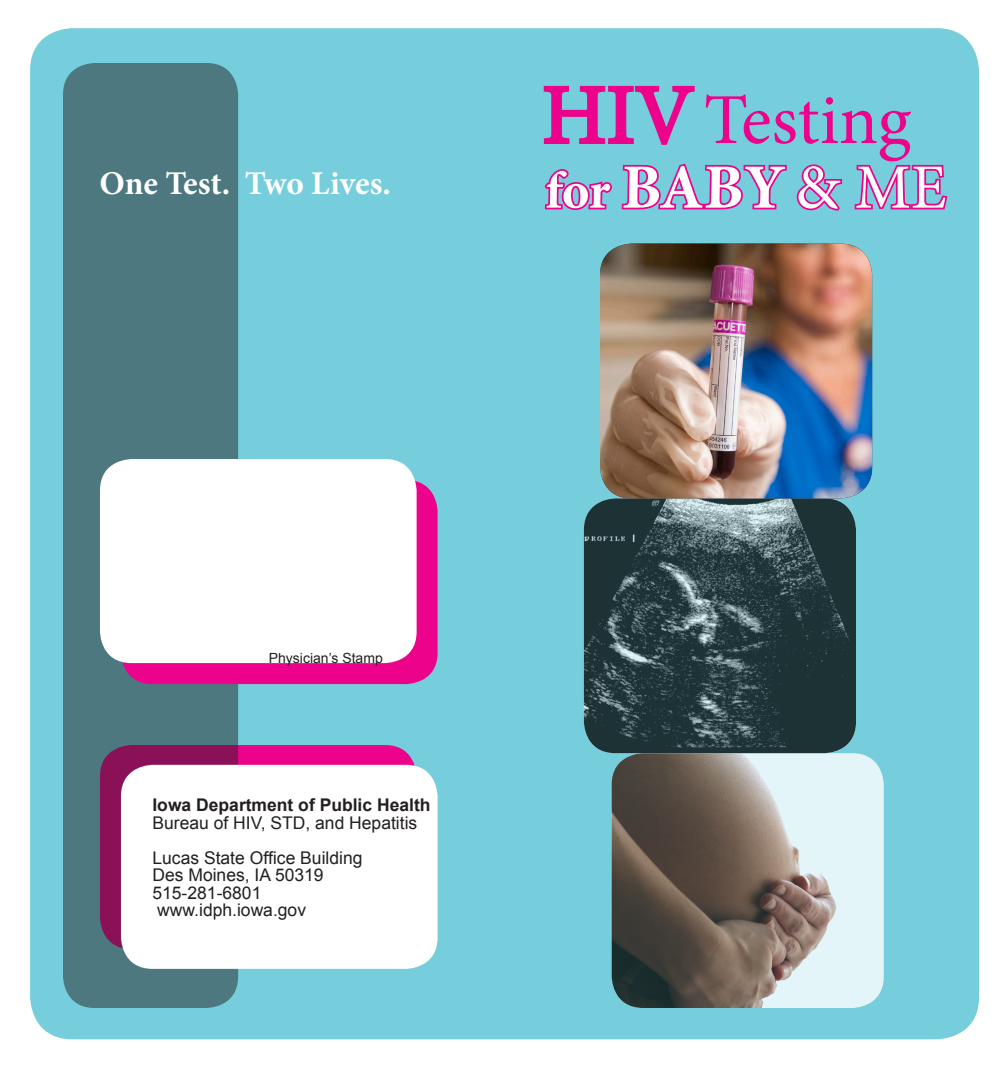
<style>
.page{position:relative;width:1008px;height:1071px;background:#fff}
.page>*{position:absolute;margin:0;border:0;box-sizing:border-box;transform-origin:0 0}
.t1{font:84px "Minion Pro";color:#ed028c}
.t2{font:71.75px "Minion Pro";letter-spacing:-.005em;color:#ed028c}
.t3{font:700 63px "Minion Pro";color:#fff}
.t4{font:700 33.25px "Minion Pro";color:#fff}
.t5{font:17.5px "Arial";color:#231f20}
.t6{font:700 17.5px "Arial";color:#231f20}
.t7{font:14px "Arial";color:#231f20}
.s1{font-size:52.5px}
.s2{font-weight:400}
</style>
<div class="page">
<div style="left:33px;top:31px;width:943px;height:1006px;background:#76cedc;border-radius:39px"></div>
<div style="left:30px;top:28px;width:949px;height:1011px;border:5px solid #76cedc;border-radius:39px"></div>
<div style="left:100px;top:745px;width:317px;height:204px;background:#ed028c;border-radius:32px"></div>
<div style="left:63px;top:63px;width:175px;height:945px;background:#4d7880;border-radius:32px"></div>
<img style="left:612px;top:753px;width:241px;height:255px">
<img style="left:584px;top:498px;width:269px;height:255px">
<div style="left:121px;top:765px;width:317px;height:204px;background:#fff;border-radius:32px"></div>
<img style="left:789px;top:244px;width:64px;height:254px">
<svg style="left:853px;top:164px;width:60px;height:876px"></svg>
<svg style="left:909px;top:164px;width:39px;height:47px"></svg>
<img style="left:542px;top:28px;width:247px;height:579px">
<svg style="left:796px;top:164px;width:47px;height:47px"></svg>
<div style="left:121px;top:480px;width:317px;height:204px;background:#ed028c;border-radius:32px"></div>
<div style="left:100px;top:459px;width:317px;height:204px;background:#fff;border-radius:32px"></div>
<p class="t4" style="left:99px;top:160px;width:293px">One Test. Two Lives.</p>
<p class="t1" style="left:542px;top:59px;width:154px">HIV</p>
<p class="t2" style="left:704px;top:72px;width:209px">Testing</p>
<p class="t3" style="left:545px;top:143px;width:403px"><span class="s1">for</span> BABY <span class="s2">&amp; ME</span></p>
<p class="t7" style="left:269px;top:649px;width:116px">Physician’s Stamp</p>
<p class="t6" style="left:152px;top:793px;width:280px">Iowa Department of Public Health</p>
<p class="t5" style="left:152px;top:811px;width:266px">Bureau of HIV, STD, and Hepatitis</p>
<p class="t5" style="left:152px;top:846px;width:212px">Lucas State Office Building</p>
<p class="t5" style="left:152px;top:864px;width:173px">Des Moines, IA 50319</p>
<p class="t5" style="left:152px;top:881px;width:110px">515-281-6801</p>
<p class="t5" style="left:157px;top:899px;width:150px">www.idph.iowa.gov</p>
</div>
